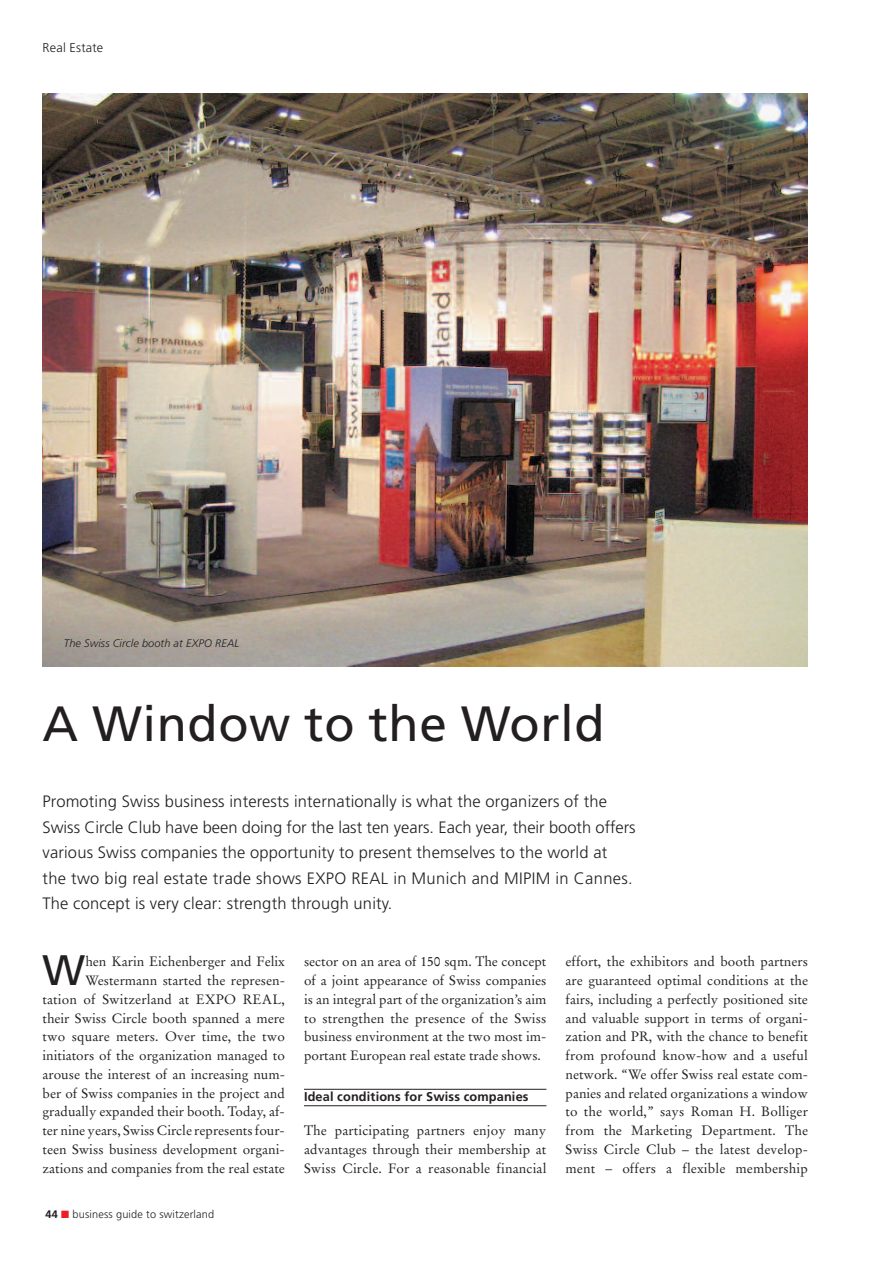
<style>
.page{position:relative;width:893px;height:1263px;background:#fff}
.page>*{position:absolute;margin:0;border:0;box-sizing:border-box;transform-origin:0 0}
.t1{font:49.5px "Frutiger";letter-spacing:.01em;color:#231f20}
.t2{font:42.6px "Frutiger";color:#231f20}
.t3{font:300 16.5px/25.5px "Frutiger";letter-spacing:.01em;color:#231f20}
.t4{font:13.5px/18.8px "Stempel Garamond";color:#231f20;text-align:justify}
.t5{font:700 12.75px "Frutiger";letter-spacing:.01em;color:#231f20}
.t6{font:300 12.75px "Frutiger";letter-spacing:.015em;color:#231f20}
.t7{font:300 10.95px "Frutiger";letter-spacing:.015em;color:#231f20}
.t8{font:italic 300 10.95px "Frutiger";letter-spacing:.01em;color:#231f20}
.s1{font-weight:700}
.s2{color:#ee1d23}
</style>
<div class="page">
<img style="left:43px;top:94px;width:765px;height:572px">
<hr style="left:304px;top:1089px;width:242px;height:1px;background:#231f20">
<hr style="left:304px;top:1105px;width:242px;height:1px;background:#231f20">
<p class="t6" style="left:43px;top:43px;width:62px">Real Estate</p>
<p class="t8" style="left:64px;top:639px;width:177px">The Swiss Circle booth at EXPO REAL</p>
<h1 class="t1" style="left:43px;top:704px;width:564px">A Window to the World</h1>
<p class="t3" style="left:43px;top:790px;width:595px">Promoting Swiss business interests internationally is what the organizers of the Swiss Circle Club have been doing for the last ten years. Each year, their booth offers various Swiss companies the opportunity to present themselves to the world at<br>the two big real estate trade shows EXPO REAL in Munich and MIPIM in Cannes.<br>The concept is very clear: strength through unity.</p>
<h2 class="t2" style="left:42px;top:953px;width:44px">W</h2>
<p class="t4" style="left:43px;top:953px;width:244px;text-align:right">hen Karin Eichenberger and Felix Westermann started the represen-<br>tation of Switzerland at EXPO REAL, their Swiss Circle booth spanned a mere two square meters. Over time, the two initiators of the organization managed to arouse the interest of an increasing num&shy;ber of Swiss companies in the project and gradually expanded their booth. Today, af&shy;ter nine years, Swiss Circle represents four&shy;teen Swiss business development organi&shy;zations and companies from the real estate</p>
<p class="t7" style="left:46px;top:1210px;width:170px"><span class="s1">44</span> <span class="s2">■</span> business guide to switzerland</p>
<p class="t4" style="left:304px;top:953px;width:244px">sector on an area of 150 sqm. The concept of a joint appearance of Swiss companies is an integral part of the organization’s aim to strengthen the presence of the Swiss business environment at the two most im&shy;portant European real estate trade shows.</p>
<p class="t5" style="left:304px;top:1092px;width:226px">Ideal conditions for Swiss companies</p>
<p class="t4" style="left:304px;top:1122px;width:244px">The participating partners enjoy many advantages through their membership at Swiss Circle. For a reasonable financial</p>
<p class="t4" style="left:566px;top:953px;width:244px">effort, the exhibitors and booth partners are guaranteed optimal conditions at the fairs, including a perfectly positioned site and valuable support in terms of organi&shy;zation and PR, with the chance to benefit from profound know-how and a useful network. “We offer Swiss real estate com&shy;panies and related organizations a window to the world,” says Roman H. Bolliger from the Marketing Department. The Swiss Circle Club – the latest develop&shy;ment – offers a flexible membership</p>
</div>
